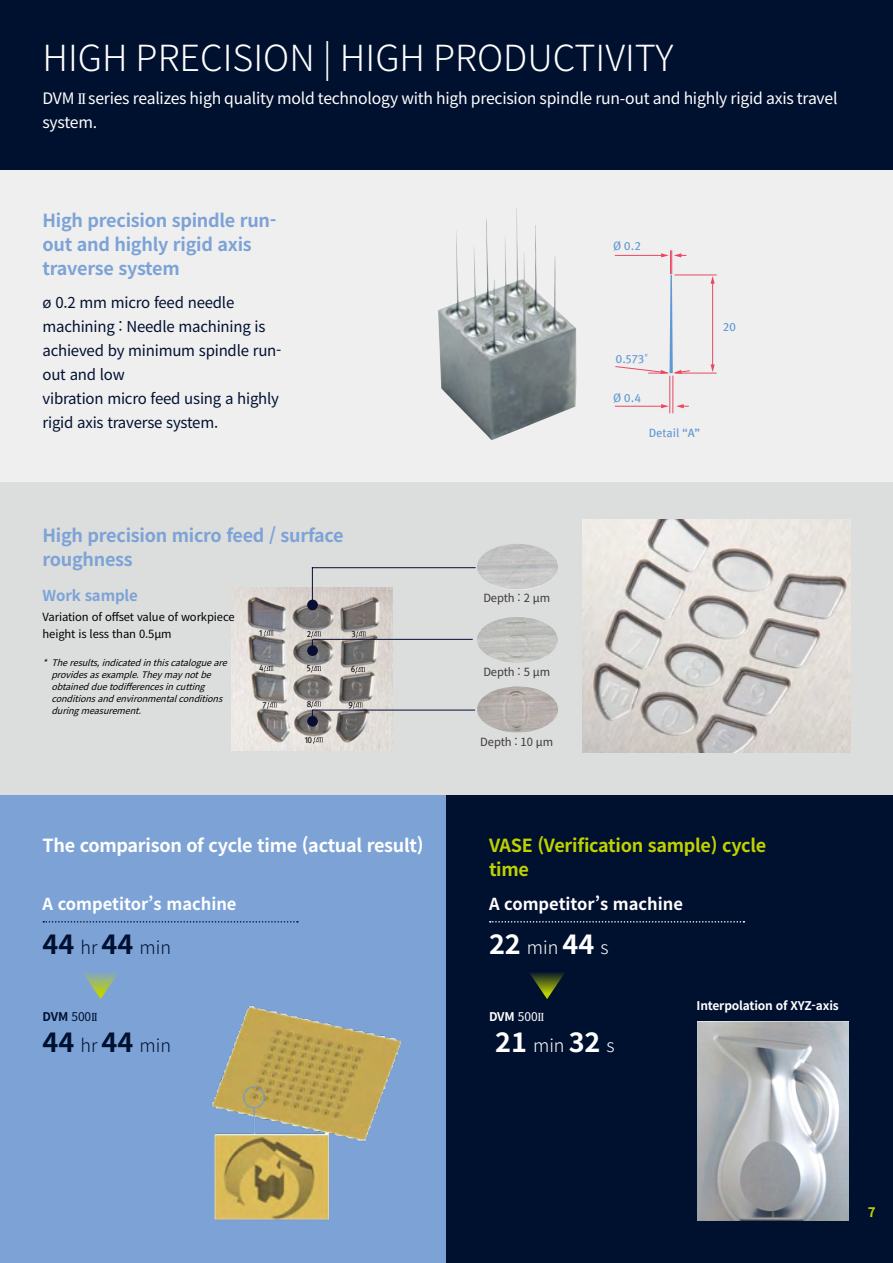
<style>
.page{position:relative;width:893px;height:1263px;background:#fff}
.page>*{position:absolute;margin:0;border:0;box-sizing:border-box;transform-origin:0 0}
.t1{font:300 36px "Noto Sans KR";color:#fff}
.t2{font:700 27px "Noto Sans KR";color:#fff}
.t3{font:700 18px/24px "Noto Sans KR";letter-spacing:-.015em;color:#7da3d6}
.t4{font:700 18px "Noto Sans KR";letter-spacing:-.015em;color:#fff}
.t5{font:700 18px/24px "Noto Sans KR";letter-spacing:-.015em;color:#bfd200}
.t6{font:300 18px "Noto Sans KR";color:#00102f}
.t7{font:700 16.5px "Noto Sans KR";color:#fff}
.t8{font:15.75px/24px "Noto Sans KR";letter-spacing:-.015em;color:#fff}
.t9{font:15px/24px "Noto Sans KR";letter-spacing:-.015em;color:#00102f}
.t10{font:700 15px "Noto Sans KR";letter-spacing:-.01em;color:#7da3d6}
.t11{font:700 13.5px "Noto Sans KR";color:#bfd200}
.t12{font:700 12px "Noto Sans KR";letter-spacing:-.015em;color:#fff}
.t13{font:12px "Doosan Meta Pro";color:#5f98d2}
.t14{font:700 12px "Noto Sans KR";color:#00102f}
.t15{font:11.25px/16.5px "Noto Sans KR";letter-spacing:-.01em;color:#000}
.t16{font:11.25px "Noto Sans KR";letter-spacing:-.01em;color:#3e3a39}
.t17{font:italic 9px/12px "Noto Sans KR";color:#000}
.t18{font:8.85px "Doosan Meta Pro";color:#000;scale:.9 1}
.s1{font-family:"Times New Roman"}
.s2{font-weight:700;font-size:27px}
.s3{font-weight:400}
.s4{font-family:"Times New Roman";font-weight:400}
.s5{font-weight:300;font-size:18px}
</style>
<div class="page">
<div style="left:0;top:795px;width:446px;height:468px;background:#7da3d6"></div>
<div style="left:446px;top:795px;width:447px;height:468px;background:#00102f"></div>
<div style="left:0;top:0;width:893px;height:170px;background:#00102f"></div>
<div style="left:0;top:170px;width:893px;height:313px;background:#efefef"></div>
<div style="left:0;top:483px;width:893px;height:312px;background:#dcdddd"></div>
<img style="left:582px;top:519px;width:268px;height:233px">
<img style="left:232px;top:587px;width:161px;height:163px">
<div style="left:307px;top:600px;width:11px;height:10px;background:#080e34;border-radius:50%"></div>
<hr style="left:312px;top:568px;width:1px;height:38px;background:#080e34">
<hr style="left:312px;top:567px;width:163px;height:1px;background:#080e34">
<div style="left:307px;top:716px;width:11px;height:11px;background:#080e34;border-radius:50%"></div>
<hr style="left:312px;top:710px;width:163px;height:1px;background:#080e34">
<div style="left:307px;top:645px;width:11px;height:11px;background:#080e34;border-radius:50%"></div>
<hr style="left:313px;top:639px;width:160px;height:1px;background:#080e34">
<svg style="left:264px;top:630px;width:10px;height:7px"></svg>
<svg style="left:311px;top:631px;width:10px;height:20px"></svg>
<svg style="left:356px;top:631px;width:10px;height:7px"></svg>
<svg style="left:264px;top:666px;width:10px;height:6px"></svg>
<svg style="left:311px;top:666px;width:10px;height:6px"></svg>
<svg style="left:355px;top:667px;width:10px;height:6px"></svg>
<svg style="left:267px;top:702px;width:10px;height:7px"></svg>
<svg style="left:311px;top:701px;width:10px;height:21px"></svg>
<svg style="left:313px;top:737px;width:10px;height:7px"></svg>
<svg style="left:353px;top:702px;width:10px;height:7px"></svg>
<img style="left:477px;top:544px;width:81px;height:46px">
<img style="left:477px;top:617px;width:81px;height:46px">
<img style="left:477px;top:686px;width:81px;height:46px">
<img style="left:211px;top:1005px;width:191px;height:215px">
<img style="left:697px;top:1021px;width:152px;height:199px">
<img style="left:438px;top:208px;width:138px;height:232px">
<hr style="left:669px;top:376px;width:1px;height:37px;background:#e94960">
<hr style="left:673px;top:376px;width:1px;height:37px;background:#e94960">
<hr style="left:674px;top:373px;width:43px;height:1px;background:#e94960">
<hr style="left:674px;top:275px;width:43px;height:1px;background:#e94960">
<hr style="left:712px;top:282px;width:1px;height:84px;background:#e94960">
<svg style="left:710px;top:364px;width:5px;height:8px"></svg>
<svg style="left:710px;top:276px;width:5px;height:8px"></svg>
<svg style="left:676px;top:404px;width:13px;height:4px"></svg>
<hr style="left:615px;top:406px;width:47px;height:1px;background:#e94960">
<svg style="left:661px;top:404px;width:8px;height:4px"></svg>
<svg style="left:615px;top:250px;width:75px;height:124px"></svg>
<svg style="left:43px;top:921px;width:255px;height:1px"></svg>
<svg style="left:83px;top:972px;width:35px;height:27px"></svg>
<svg style="left:490px;top:921px;width:254px;height:1px"></svg>
<svg style="left:530px;top:973px;width:34px;height:26px"></svg>
<h1 class="t1" style="left:43px;top:38px;width:632px">HIGH PRECISION | HIGH PRODUCTIVITY</h1>
<h3 class="t8" style="left:43px;top:86px;width:796px">DVM <span class="s1">II</span> series realizes high quality mold technology with high precision spindle run-out and highly rigid axis travel system.</h3>
<h3 class="t3" style="left:43px;top:209px;width:236px">High precision spindle run&shy;out and highly rigid axis traverse system</h3>
<h3 class="t9" style="left:43px;top:290px;width:240px">ø 0.2 mm micro feed needle machining : Needle machining is achieved by minimum spindle run&shy;out and low<br>vibration micro feed using a highly rigid axis traverse system.</h3>
<h3 class="t3" style="left:43px;top:523px;width:302px">High precision micro feed / surface roughness</h3>
<h3 class="t10" style="left:43px;top:587px;width:97px">Work sample</h3>
<p class="t15" style="left:43px;top:609px;width:194px">Variation of offset value of workpiece height is less than 0.5μm</p>
<p class="t17" style="left:51px;top:657px;width:184px;text-indent:-9px">*Theresults,indicatedinthiscatalogueare providesasexample.Theymaynotbe obtainedduetodifferencesincutting conditionsandenvironmentalconditions duringmeasurement.</p>
<p class="t18" style="left:259px;top:627px;width:5px">1</p>
<p class="t18" style="left:307px;top:628px;width:6px">2</p>
<p class="t18" style="left:351px;top:628px;width:6px">3</p>
<p class="t18" style="left:259px;top:663px;width:7px">4</p>
<p class="t18" style="left:307px;top:663px;width:6px">5</p>
<p class="t18" style="left:351px;top:664px;width:7px">6</p>
<p class="t18" style="left:263px;top:699px;width:6px">7</p>
<p class="t18" style="left:307px;top:698px;width:7px">8</p>
<p class="t18" style="left:305px;top:734px;width:10px">10</p>
<p class="t18" style="left:348px;top:699px;width:7px">9</p>
<h3 class="t13" style="left:613px;top:239px;width:29px">Ø 0.2</h3>
<h3 class="t13" style="left:615px;top:351px;width:34px">0.573˚</h3>
<h3 class="t13" style="left:613px;top:390px;width:30px">Ø 0.4</h3>
<h3 class="t13" style="left:649px;top:425px;width:53px">Detail “A”</h3>
<h3 class="t13" style="left:723px;top:320px;width:15px">20</h3>
<p class="t16" style="left:483px;top:591px;width:68px">Depth : 2 µm</p>
<p class="t16" style="left:483px;top:665px;width:68px">Depth : 5 µm</p>
<p class="t16" style="left:480px;top:735px;width:75px">Depth : 10 µm</p>
<h3 class="t4" style="left:43px;top:835px;width:383px">The comparison of cycle time (actual result)</h3>
<h3 class="t5" style="left:489px;top:834px;width:279px">VASE (Verification sample) cycle time</h3>
<h3 class="t7" style="left:43px;top:895px;width:195px">A competitor’s machine</h3>
<h3 class="t6" style="left:43px;top:938px;width:130px"><span class="s2">44</span> hr <span class="s2">44</span> min</h3>
<h3 class="t14" style="left:43px;top:1010px;width:57px">DVM <span class="s3">500</span><span class="s4">II</span></h3>
<h3 class="t6" style="left:43px;top:1036px;width:130px"><span class="s2">44</span> hr <span class="s2">44</span> min</h3>
<h3 class="t7" style="left:489px;top:895px;width:195px">A competitor’s machine</h3>
<h2 class="t2" style="left:489px;top:929px;width:121px">22 <span class="s5">min</span> 44 <span class="s5">s</span></h2>
<h3 class="t12" style="left:489px;top:1010px;width:57px">DVM <span class="s3">500</span><span class="s4">II</span></h3>
<h2 class="t2" style="left:495px;top:1027px;width:121px">21 <span class="s5">min</span> 32 <span class="s5">s</span></h2>
<h3 class="t12" style="left:696px;top:998px;width:144px">Interpolation of XYZ-axis</h3>
<h3 class="t11" style="left:868px;top:1205px;width:9px">7</h3>
</div>
